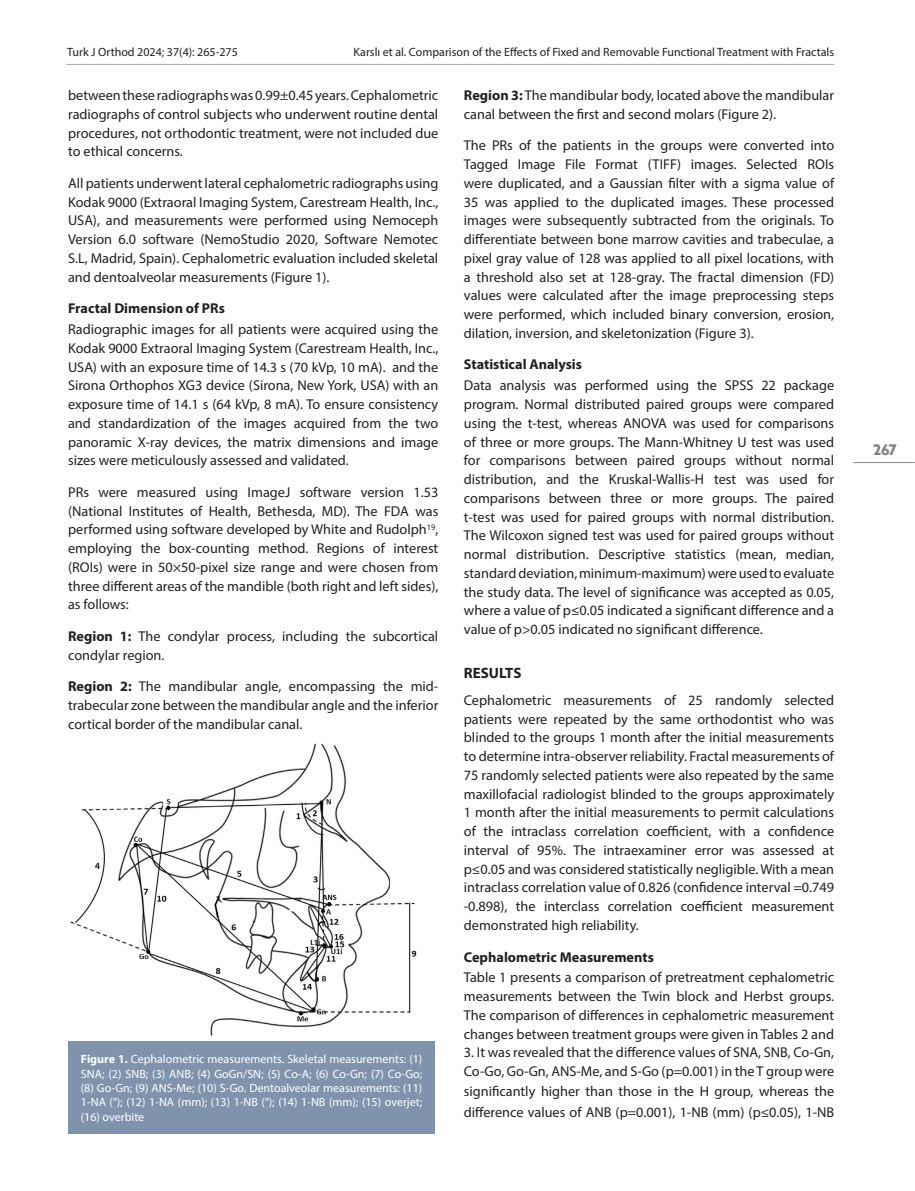
<style>
.page{position:relative;width:915px;height:1191px;background:#fff}
.page>*{position:absolute;margin:0;border:0;box-sizing:border-box;transform-origin:0 0}
.t1{font:700 15px "Myriad Pro";color:#231f20}
.t2{font:15px "billcorpnar super";color:#808285}
.t3{font:14.25px/18.8px "Myriad Pro";color:#231f20;text-align:justify}
.t4{font:700 14.25px "Myriad Pro";color:#231f20}
.t5{font:12px/14.4px "Myriad Pro";color:#fff;text-align:justify}
.t6{font:12px "Myriad Pro";color:#231f20}
.s1{font-weight:700}
</style>
<div class="page">
<hr style="left:66px;top:64px;width:767px;height:1px;background:#a8a9ad">
<hr style="left:853px;top:462px;width:61px;height:1px;background:#8a8c8f">
<div style="left:68px;top:1041px;width:367px;height:92px;background:#7f94ac"></div>
<img style="left:70px;top:743px;width:347px;height:293px">
<p class="t6" style="left:67px;top:44px;width:172px">Turk J Orthod 2024; 37(4): 265-275</p>
<p class="t6" style="left:353px;top:44px;width:482px">Karslı et al. Comparison of the Effects of Fixed and Removable Functional Treatment with Fractals</p>
<p class="t3" style="left:68px;top:86px;width:371px">between these radiographs was 0.99±0.45 years. Cephalometric radiographs of control subjects who underwent routine dental procedures, not orthodontic treatment, were not included due to ethical concerns.</p>
<p class="t3" style="left:68px;top:173px;width:371px">All patients underwent lateral cephalometric radiographs using Kodak 9000 (Extraoral Imaging System, Carestream Health, Inc., USA), and measurements were performed using Nemoceph Version 6.0 software (NemoStudio 2020, Software Nemotec S.L, Madrid, Spain). Cephalometric evaluation included skeletal and dentoalveolar measurements (Figure 1).</p>
<p class="t4" style="left:68px;top:299px;width:158px">Fractal Dimension of PRs</p>
<p class="t3" style="left:68px;top:320px;width:371px">Radiographic images for all patients were acquired using the Kodak 9000 Extraoral Imaging System (Carestream Health, Inc., USA) with an exposure time of 14.3 s (70 kVp, 10 mA). and the Sirona Orthophos XG3 device (Sirona, New York, USA) with an exposure time of 14.1 s (64 kVp, 8 mA). To ensure consistency and standardization of the images acquired from the two panoramic X-ray devices, the matrix dimensions and image sizes were meticulously assessed and validated.</p>
<p class="t3" style="left:68px;top:482px;width:371px">PRs were measured using ImageJ software version 1.53 (National Institutes of Health, Bethesda, MD). The FDA was performed using software developed by White and Rudolph<sup>19</sup>, employing the box-counting method. Regions of interest (ROIs) were in 50×50-pixel size range and were chosen from three different areas of the mandible (both right and left sides), as follows:</p>
<p class="t3" style="left:68px;top:626px;width:371px"><span class="s1">Region 1:</span> The condylar process, including the subcortical condylar region.</p>
<p class="t3" style="left:68px;top:677px;width:371px"><span class="s1">Region 2:</span> The mandibular angle, encompassing the mid&shy;trabecular zone between the mandibular angle and the inferior cortical border of the mandibular canal.</p>
<p class="t3" style="left:463px;top:86px;width:371px"><span class="s1">Region 3:</span> The mandibular body, located above the mandibular canal between the first and second molars (Figure 2).</p>
<p class="t3" style="left:463px;top:136px;width:371px">The PRs of the patients in the groups were converted into Tagged Image File Format (TIFF) images. Selected ROIs were duplicated, and a Gaussian filter with a sigma value of 35 was applied to the duplicated images. These processed images were subsequently subtracted from the originals. To differentiate between bone marrow cavities and trabeculae, a pixel gray value of 128 was applied to all pixel locations, with a threshold also set at 128-gray. The fractal dimension (FD) values were calculated after the image preprocessing steps were performed, which included binary conversion, erosion, dilation, inversion, and skeletonization (Figure 3).</p>
<p class="t4" style="left:463px;top:355px;width:120px">Statistical Analysis</p>
<p class="t3" style="left:463px;top:376px;width:371px">Data analysis was performed using the SPSS 22 package program. Normal distributed paired groups were compared using the t-test, whereas ANOVA was used for comparisons of three or more groups. The Mann-Whitney U test was used for comparisons between paired groups without normal distribution, and the Kruskal-Wallis-H test was used for comparisons between three or more groups. The paired t-test was used for paired groups with normal distribution.<br>The Wilcoxon signed test was used for paired groups without normal distribution. Descriptive statistics (mean, median, standard deviation, minimum-maximum) were used to evaluate the study data. The level of significance was accepted as 0.05, where a value of p≤0.05 indicated a significant difference and a value of p&gt;0.05 indicated no significant difference.</p>
<p class="t1" style="left:463px;top:663px;width:59px">RESULTS</p>
<p class="t3" style="left:463px;top:690px;width:371px">Cephalometric measurements of 25 randomly selected patients were repeated by the same orthodontist who was blinded to the groups 1 month after the initial measurements to determine intra-observer reliability. Fractal measurements of 75 randomly selected patients were also repeated by the same maxillofacial radiologist blinded to the groups approximately 1 month after the initial measurements to permit calculations of the intraclass correlation coefficient, with a confidence interval of 95%. The intraexaminer error was assessed at p≤0.05 and was considered statistically negligible. With a mean intraclass correlation value of 0.826 (confidence interval =0.749 -0.898), the interclass correlation coefficient measurement demonstrated high reliability.</p>
<p class="t4" style="left:463px;top:947px;width:191px">Cephalometric Measurements</p>
<p class="t3" style="left:463px;top:968px;width:371px">Table 1 presents a comparison of pretreatment cephalometric measurements between the Twin block and Herbst groups.<br>The comparison of differences in cephalometric measurement changes between treatment groups were given in Tables 2 and</p>
<p class="t3" style="left:463px;top:1043px;width:371px">3. It was revealed that the difference values of SNA, SNB, Co-Gn,<br>Co-Go, Go-Gn, ANS-Me, and S-Go (p=0.001) in the T group were</p>
<p class="t3" style="left:463px;top:1081px;width:371px;line-height:20.2px">significantly higher than those in the H group, whereas the difference values of ANB (p=0.001), 1-NB (mm) (p≤0.05), 1-NB</p>
<p class="t5" style="left:81px;top:1051px;width:343px"><span class="s1">Figure 1.</span> Cephalometric measurements. Skeletal measurements: (1)<br>SNA; (2) SNB; (3) ANB; (4) GoGn/SN; (5) Co-A; (6) Co-Gn; (7) Co-Go; (8) Go-Gn; (9) ANS-Me; (10) S-Go. Dentoalveolar measurements: (11)<br>1-NA (°); (12) 1-NA (mm); (13) 1-NB (°); (14) 1-NB (mm); (15) overjet; (16) overbite</p>
<p class="t2" style="left:873px;top:439px;width:25px">267</p>
</div>
